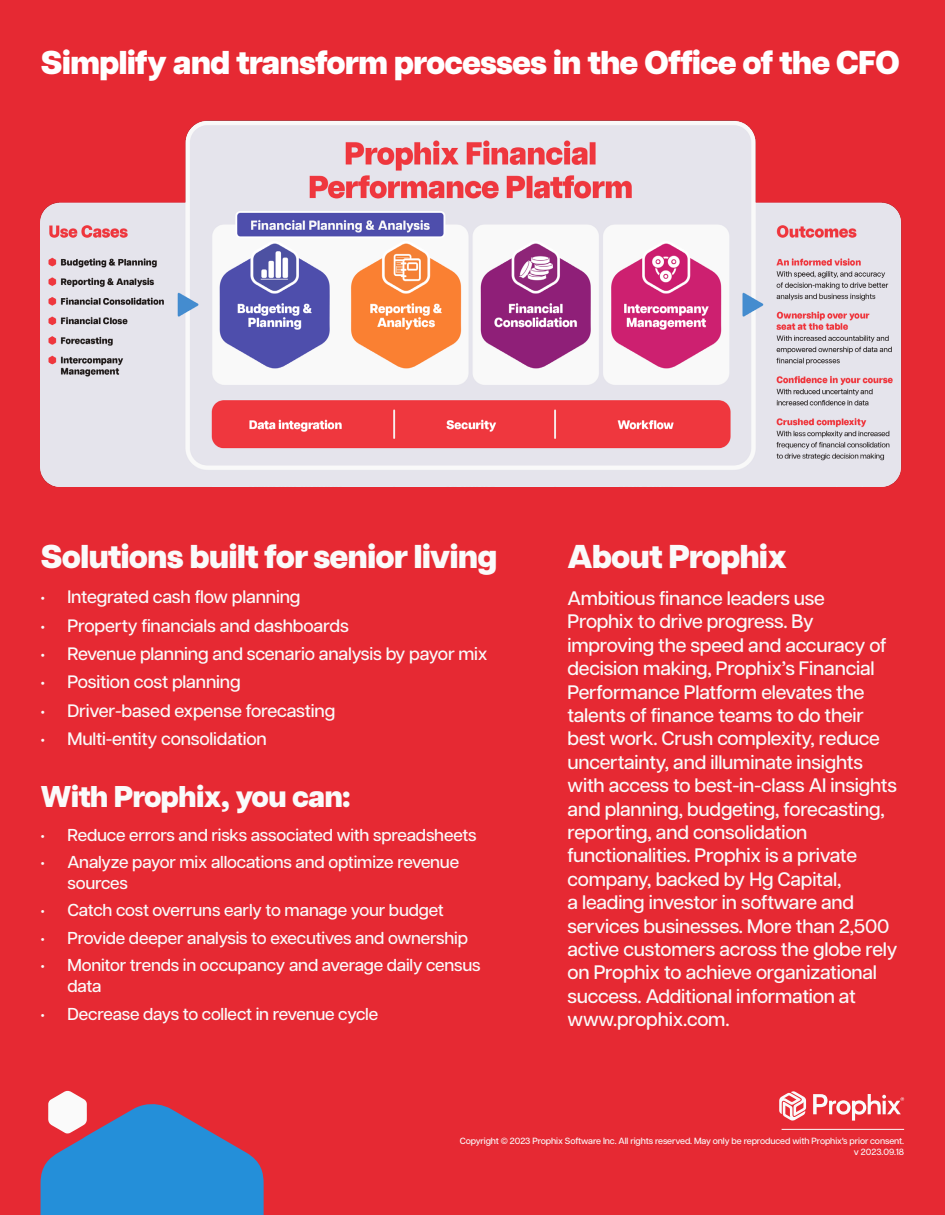
<style>
.page{position:relative;width:945px;height:1215px;background:#e62933}
.page>*{position:absolute;margin:0;border:0;box-sizing:border-box;transform-origin:0 0}
.t1{font:800 33px "Articulat CF";letter-spacing:-.03em;color:#fff}
.t2{font:800 33px "Articulat CF";letter-spacing:-.03em;color:#fafafa}
.t3{font:800 30px "Articulat CF";letter-spacing:-.03em;color:#fafafa}
.t4{font:500 19.5px/23.4px "Articulat CF";letter-spacing:-.01em;color:#fafafa}
.t5{font:500 18px "Articulat CF";letter-spacing:-.01em;color:#fafafa}
.t6{font:500 17.25px/20.7px "Articulat CF";letter-spacing:-.01em;color:#fafafa}
.t7{font:500 9px "Articulat CF";letter-spacing:-.01em;color:#fafafa}
</style>
<div class="page">
<hr style="left:782px;top:1129px;width:122px;height:1px;background:#fafafa">
<svg style="left:813px;top:1094px;width:91px;height:27px"></svg>
<svg style="left:779px;top:1091px;width:27px;height:30px"></svg>
<svg style="left:41px;top:1091px;width:223px;height:124px"></svg>
<img style="left:40px;top:120px;width:862px;height:366px">
<p class="t1" style="left:40px;top:43px;width:861px">Simplify and transform processes in the Office of the CFO</p>
<p class="t2" style="left:40px;top:537px;width:458px">Solutions built for senior living</p>
<p class="t5" style="left:40px;top:587px;width:261px">• Integrated cash flow planning</p>
<p class="t5" style="left:40px;top:615px;width:310px">• Property financials and dashboards</p>
<p class="t5" style="left:40px;top:643px;width:449px">• Revenue planning and scenario analysis by payor mix</p>
<p class="t5" style="left:40px;top:672px;width:202px">• Position cost planning</p>
<p class="t5" style="left:40px;top:700px;width:296px">• Driver-based expense forecasting</p>
<p class="t5" style="left:40px;top:728px;width:228px">• Multi-entity consolidation</p>
<p class="t3" style="left:40px;top:778px;width:312px">With Prophix, you can:</p>
<p class="t6" style="left:40px;top:825px;width:438px">• Reduce errors and risks associated with spreadsheets</p>
<p class="t6" style="left:68px;top:852px;width:393px;text-indent:-27px">• Analyze payor mix allocations and optimize revenue sources</p>
<p class="t6" style="left:40px;top:901px;width:405px">• Catch cost overruns early to manage your budget</p>
<p class="t6" style="left:40px;top:928px;width:429px">• Provide deeper analysis to executives and ownership</p>
<p class="t6" style="left:68px;top:956px;width:415px;text-indent:-27px">• Monitor trends in occupancy and average daily census data</p>
<p class="t6" style="left:40px;top:1005px;width:339px">• Decrease days to collect in revenue cycle</p>
<p class="t2" style="left:568px;top:537px;width:221px">About Prophix</p>
<p class="t4" style="left:568px;top:587px;width:331px">Ambitious finance leaders use<br>Prophix to drive progress. By improving the speed and accuracy of decision making, Prophix’s Financial Performance Platform elevates the talents of finance teams to do their best work. Crush complexity, reduce uncertainty, and illuminate insights with access to best-in-class AI insights and planning, budgeting, forecasting, reporting, and consolidation functionalities. Prophix is a private company, backed by Hg Capital,<br>a leading investor in software and services businesses. More than 2,500 active customers across the globe rely on Prophix to achieve organizational success. Additional information at www.prophix.com.</p>
<p class="t7" style="left:460px;top:1135px;width:446px">Copyright © 2023 Prophix Software Inc. All rights reserved. May only be reproduced with Prophix's prior consent.</p>
<p class="t7" style="left:854px;top:1146px;width:52px">v 2023.09.18</p>
</div>
